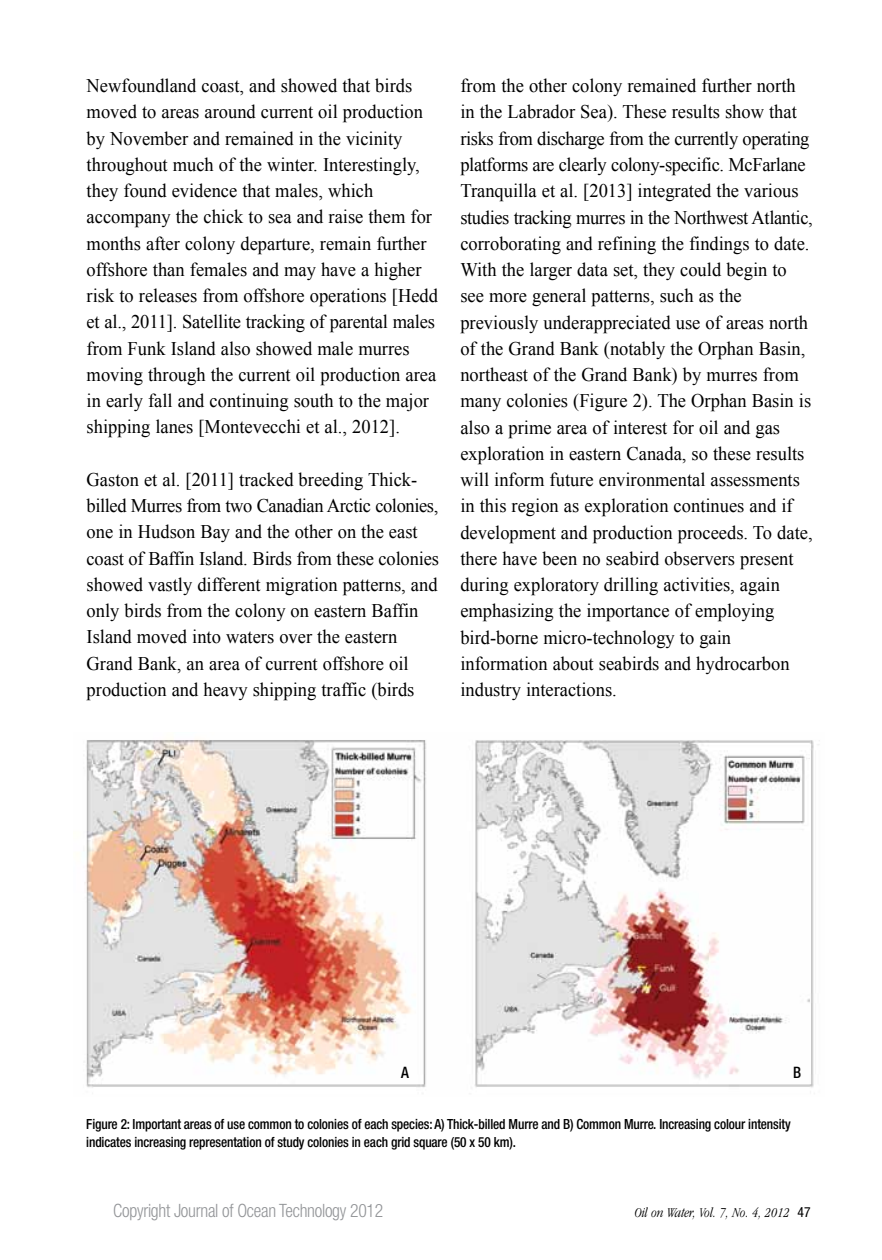
<style>
.page{position:relative;width:882px;height:1260px;background:#fff}
.page>*{position:absolute;margin:0;border:0;box-sizing:border-box;transform-origin:0 0}
.t1{font:19.25px/26.2px "Times New Roman";color:#000;scale:.96 1}
.t2{font:300 condensed 18.38px "Helvetica Neue";letter-spacing:-.015em;color:#939598;scale:.96 1}
.t3{font:500 condensed 15.75px "Helvetica Neue";color:#000;scale:.95 1}
.t4{font:500 condensed 14px/17.5px "Helvetica Neue";letter-spacing:-.01em;color:#000;scale:.95 1}
.t5{font:italic 300 condensed 14px "Garamond";color:#000}
.s1{font-family:"Helvetica Neue";font-weight:400;font-style:normal}
</style>
<div class="page">
<img style="left:84px;top:739px;width:736px;height:349px">
<p class="t1" style="left:87px;top:72px;width:368px">Newfoundland coast, and showed that birds moved to areas around current oil production by November and remained in the vicinity throughout much of the winter. Interestingly, they found evidence that males, which accompany the chick to sea and raise them for months after colony departure, remain further offshore than females and may have a higher risk to releases from offshore operations [Hedd et al., 2011]. Satellite tracking of parental males from Funk Island also showed male murres moving through the current oil production area in early fall and continuing south to the major shipping lanes [Montevecchi et al., 2012].</p>
<p class="t1" style="left:87px;top:466px;width:368px">Gaston et al. [2011] tracked breeding Thick&shy;billed Murres from two Canadian Arctic colonies, one in Hudson Bay and the other on the east coast of Baffin Island. Birds from these colonies showed vastly different migration patterns, and only birds from the colony on eastern Baffin Island moved into waters over the eastern Grand Bank, an area of current offshore oil production and heavy shipping traffic (birds</p>
<p class="t1" style="left:460px;top:72px;width:369px">from the other colony remained further north in the Labrador Sea). These results show that risks from discharge from the currently operating platforms are clearly colony-specific. McFarlane Tranquilla et al. [2013] integrated the various studies tracking murres in the Northwest Atlantic, corroborating and refining the findings to date.<br>With the larger data set, they could begin to see more general patterns, such as the previously underappreciated use of areas north of the Grand Bank (notably the Orphan Basin, northeast of the Grand Bank) by murres from many colonies (Figure 2). The Orphan Basin is also a prime area of interest for oil and gas exploration in eastern Canada, so these results will inform future environmental assessments in this region as exploration continues and if development and production proceeds. To date, there have been no seabird observers present during exploratory drilling activities, again emphasizing the importance of employing bird-borne micro-technology to gain information about seabirds and hydrocarbon industry interactions.</p>
<p class="t3" style="left:401px;top:1063px;width:10px">A</p>
<p class="t3" style="left:793px;top:1063px;width:10px">B</p>
<p class="t4" style="left:86px;top:1115px;width:743px">Figure 2: Important areas of use common to colonies of each species: A) Thick-billed Murre and B) Common Murre. Increasing colour intensity indicates increasing representation of study colonies in each grid square (50 x 50 km).</p>
<p class="t2" style="left:113px;top:1200px;width:283px">Copyright Journal of Ocean Technology 2012</p>
<p class="t5" style="left:635px;top:1205px;width:177px">Oil on Water, Vol. 7, No. 4, 2012 <span class="s1">47</span></p>
</div>
